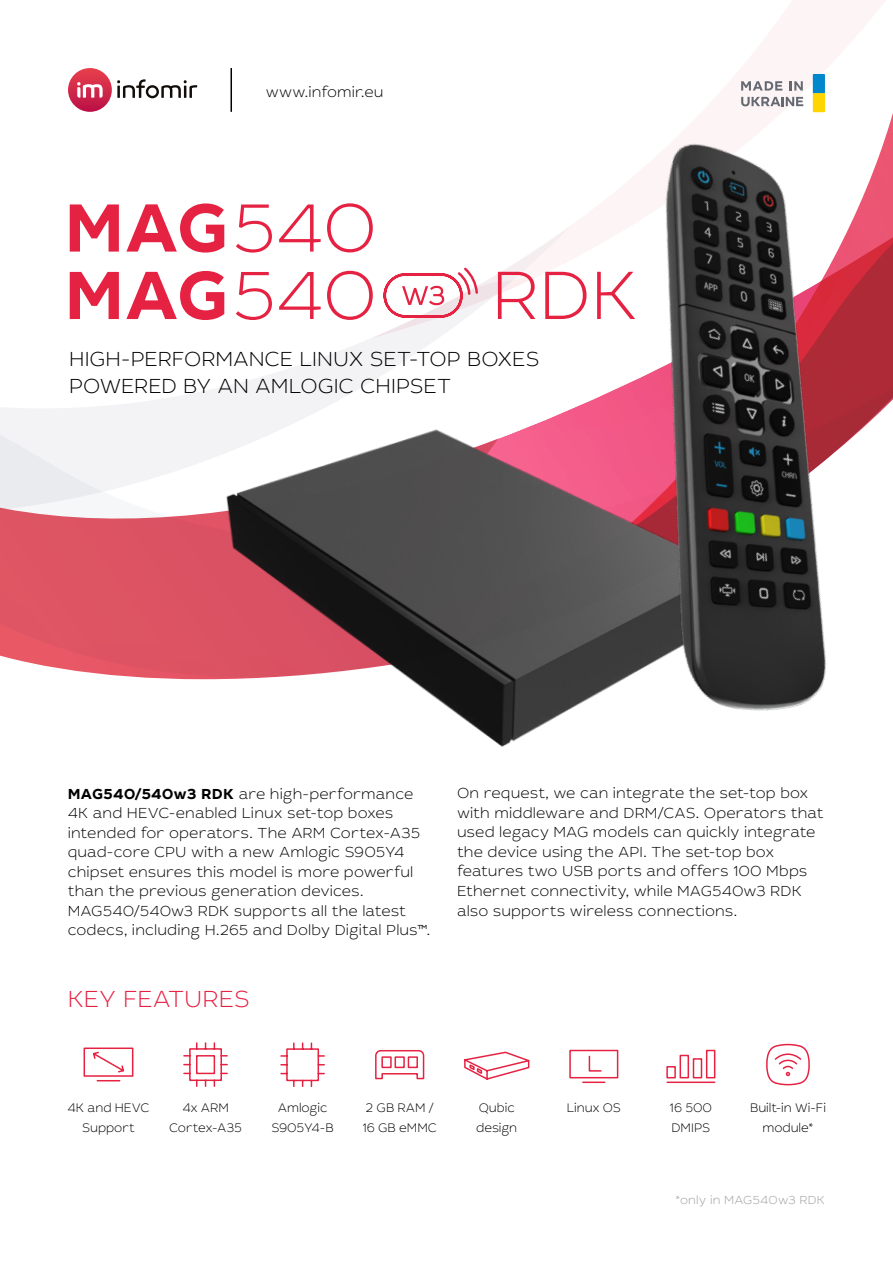
<style>
.page{position:relative;width:893px;height:1263px;background:#fff}
.page>*{position:absolute;margin:0;border:0;box-sizing:border-box;transform-origin:0 0}
.t1{font:100 70.5px "Leto Sans";color:#e62243}
.t2{font:100 24px "Leto Sans";letter-spacing:-.005em;color:#e62243}
.t3{font:100 21px/27px "Leto Sans";letter-spacing:-.01em;color:#000}
.t4{font:100 15px/19.5px "Leto Sans";letter-spacing:.005em;color:#000}
.t5{font:100 12.75px/19.5px "Leto Sans";letter-spacing:-.005em;color:#000;text-align:center}
.t6{font:100 12px "Leto Sans";letter-spacing:.015em;color:#9d9d9c}
.s1{font-weight:700}
</style>
<div class="page">
<svg style="left:0;top:427px;width:210px;height:189px"></svg>
<svg style="left:0;top:616px;width:210px;height:64px;background:#e46a77"></svg>
<svg style="left:694px;top:0;width:199px;height:121px"></svg>
<svg style="left:68px;top:68px;width:44px;height:44px"></svg>
<svg style="left:77px;top:82px;width:26px;height:16px"></svg>
<svg style="left:117px;top:79px;width:80px;height:19px"></svg>
<hr style="left:230px;top:68px;width:2px;height:44px;background:#000">
<svg style="left:183px;top:1042px;width:45px;height:45px"></svg>
<svg style="left:766px;top:1043px;width:44px;height:43px"></svg>
<svg style="left:83px;top:1047px;width:51px;height:35px"></svg>
<svg style="left:569px;top:1049px;width:50px;height:35px"></svg>
<svg style="left:666px;top:1049px;width:50px;height:35px"></svg>
<svg style="left:375px;top:1050px;width:50px;height:30px"></svg>
<svg style="left:464px;top:1051px;width:66px;height:29px"></svg>
<svg style="left:327px;top:203px;width:46px;height:49px"></svg>
<svg style="left:279px;top:204px;width:42px;height:48px"></svg>
<svg style="left:70px;top:204px;width:49px;height:48px"></svg>
<svg style="left:126px;top:203px;width:98px;height:50px"></svg>
<svg style="left:236px;top:204px;width:36px;height:49px"></svg>
<svg style="left:0;top:270px;width:456px;height:152px"></svg>
<img style="left:210px;top:408px;width:246px;height:305px">
<svg style="left:280px;top:1042px;width:45px;height:45px"></svg>
<svg style="left:741px;top:81px;width:41px;height:10px"></svg>
<svg style="left:790px;top:81px;width:13px;height:10px"></svg>
<svg style="left:741px;top:97px;width:62px;height:9px"></svg>
<svg style="left:813px;top:74px;width:12px;height:38px"></svg>
<img style="left:456px;top:121px;width:437px;height:626px">
<p class="t4" style="left:266px;top:82px;width:119px">www.infomir.eu</p>
<h1 class="t1" style="left:492px;top:250px;width:149px">RDK</h1>
<h3 class="t3" style="left:69px;top:345px;width:472px">HIGH-PERFORMANCE LINUX SET-TOP BOXES<br>POWERED BY AN AMLOGIC CHIPSET</h3>
<p class="t4" style="left:68px;top:784px;width:364px"><span class="s1">MAG540/540w3 RDK</span> are high-performance 4K and HEVC-enabled Linux set-top boxes intended for operators. The ARM Cortex-A35 quad-core CPU with a new Amlogic S905Y4 chipset ensures this model is more powerful than the previous generation devices.<br>MAG540/540w3 RDK supports all the latest codecs, including H.265 and Dolby Digital Plus™.</p>
<p class="t4" style="left:457px;top:784px;width:368px">On request, we can integrate the set-top box with middleware and DRM/CAS. Operators that used legacy MAG models can quickly integrate the device using the API. The set-top box features two USB ports and offers 100 Mbps Ethernet connectivity, while MAG540w3 RDK also supports wireless connections.</p>
<h2 class="t2" style="left:68px;top:983px;width:184px">KEY FEATURES</h2>
<p class="t5" style="left:362px;top:1098px;width:76px;text-align:left">2 GB RAM /<br>16 GB eMMC</p>
<p class="t5" style="left:476px;top:1098px;width:42px;text-align:left">Qubic design</p>
<p class="t5" style="left:68px;top:1098px;width:83px">4K and HEVC<br>Support</p>
<p class="t5" style="left:567px;top:1098px;width:56px">Linux OS</p>
<p class="t5" style="left:670px;top:1098px;width:44px;text-align:left">16 500<br>DMIPS</p>
<p class="t5" style="left:750px;top:1098px;width:77px">Built-in Wi-Fi module*</p>
<p class="t5" style="left:169px;top:1098px;width:74px">4x ARM<br>Cortex-A35</p>
<p class="t5" style="left:271px;top:1098px;width:64px">Amlogic<br>S905Y4-B</p>
<p class="t6" style="left:675px;top:1192px;width:151px">*only in MAG540w3 RDK</p>
</div>
